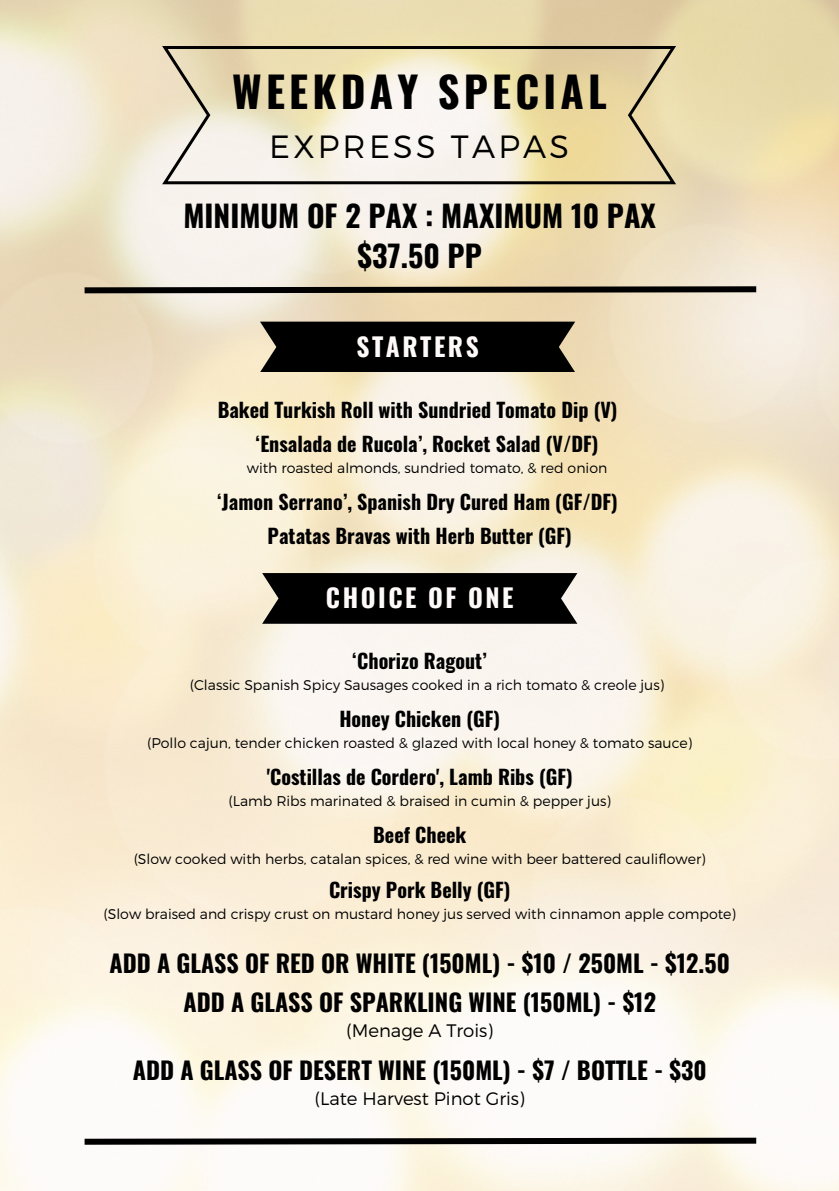
<style>
.page{position:relative;width:839px;height:1191px;background:#fff}
.page>*{position:absolute;margin:0;border:0;box-sizing:border-box;transform-origin:0 0}
.t1{font:700 42.4px "Oswald";letter-spacing:.1em;color:#000}
.t2{font:300 32.2px "Montserrat";letter-spacing:.1em;color:#000}
.t3{font:700 30px "Oswald";color:#000}
.t4{font:700 25.4px "Oswald";letter-spacing:.1em;color:#fffafa}
.t5{font:700 24px "Oswald";color:#000}
.t6{font:700 20px "Oswald";color:#000}
.t7{font:300 18px "Montserrat";color:#000}
.t8{font:300 14px "Montserrat";color:#000}
</style>
<div class="page">
<svg style="left:162px;top:46px;width:514px;height:138px;background:#e3d8bb"></svg>
<div style="left:260px;top:322px;width:315px;height:50px;background:#000"></div>
<svg style="left:79px;top:283px;width:683px;height:13px;background:#827a6b"></svg>
<svg style="left:79px;top:1135px;width:683px;height:13px"></svg>
<svg style="left:262px;top:573px;width:315px;height:51px;background:#0e0d0c"></svg>
<h3 class="t1" style="left:232px;top:58px;width:376px">WEEKDAY SPECIAL</h3>
<h1 class="t2" style="left:269px;top:126px;width:301px">EXPRESS TAPAS</h1>
<h2 class="t3" style="left:183px;top:192px;width:474px">MINIMUM OF 2 PAX : MAXIMUM 10 PAX</h2>
<h6 class="t3" style="left:357px;top:232px;width:126px">$37.50 PP</h6>
<h2 class="t4" style="left:356px;top:326px;width:124px">STARTERS</h2>
<h4 class="t6" style="left:218px;top:394px;width:401px">Baked Turkish Roll with Sundried Tomato Dip (V)</h4>
<h5 class="t6" style="left:256px;top:428px;width:344px">‘Ensalada de Rucola’, Rocket Salad (V/DF)</h5>
<p class="t6" style="left:217px;top:486px;width:402px">‘Jamon Serrano’, Spanish Dry Cured Ham (GF/DF)</p>
<h5 class="t6" style="left:267px;top:520px;width:306px">Patatas Bravas with Herb Butter (GF)</h5>
<h5 class="t4" style="left:326px;top:578px;width:189px">CHOICE OF ONE</h5>
<h5 class="t8" style="left:247px;top:459px;width:362px">with roasted almonds, sundried tomato, &amp; red onion</h5>
<h4 class="t6" style="left:352px;top:645px;width:136px">‘Chorizo Ragout’</h4>
<h5 class="t8" style="left:190px;top:676px;width:476px">(Classic Spanish Spicy Sausages cooked in a rich tomato &amp; creole jus)</h5>
<p class="t6" style="left:339px;top:703px;width:162px">Honey Chicken (GF)</p>
<h5 class="t8" style="left:147px;top:734px;width:546px">(Pollo cajun, tender chicken roasted &amp; glazed with local honey &amp; tomato sauce)</h5>
<p class="t6" style="left:267px;top:761px;width:307px">'Costillas de Cordero', Lamb Ribs (GF)</p>
<h5 class="t8" style="left:228px;top:792px;width:384px">(Lamb Ribs marinated &amp; braised in cumin &amp; pepper jus)</h5>
<p class="t6" style="left:373px;top:819px;width:95px">Beef Cheek</p>
<h5 class="t8" style="left:134px;top:850px;width:573px">(Slow cooked with herbs, catalan spices, &amp; red wine with beer battered cauliflower)</h5>
<p class="t6" style="left:329px;top:874px;width:183px">Crispy Pork Belly (GF)</p>
<h5 class="t8" style="left:103px;top:905px;width:634px">(Slow braised and crispy crust on mustard honey jus served with cinnamon apple compote)</h5>
<p class="t5" style="left:109px;top:944px;width:622px">ADD A GLASS OF RED OR WHITE (150ML) - $10 / 250ML - $12.50</p>
<h4 class="t5" style="left:183px;top:984px;width:474px">ADD A GLASS OF SPARKLING WINE (150ML) - $12</h4>
<h4 class="t7" style="left:346px;top:1019px;width:148px">(Menage A Trois)</h4>
<h6 class="t5" style="left:133px;top:1051px;width:575px">ADD A GLASS OF DESERT WINE (150ML) - $7 / BOTTLE - $30</h6>
<h4 class="t7" style="left:314px;top:1087px;width:212px">(Late Harvest Pinot Gris)</h4>
</div>
